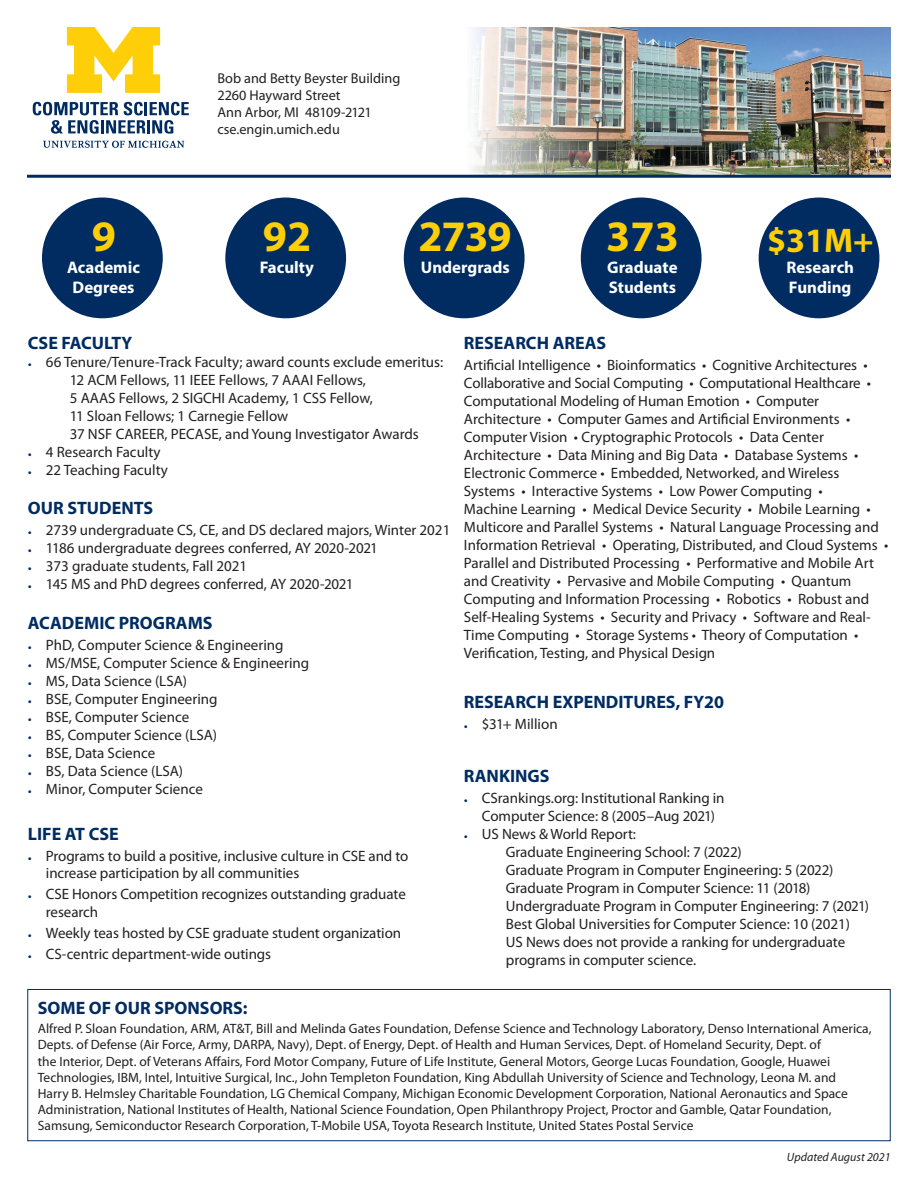
<style>
.page{position:relative;width:918px;height:1188px;background:#fff}
.page>*{position:absolute;margin:0;border:0;box-sizing:border-box;transform-origin:0 0}
.t1{font:700 43.65px "Myriad Pro";letter-spacing:-.015em;color:#fece08}
.t2{font:700 34.35px "Myriad Pro";color:#fece08}
.t3{font:700 18px "Myriad Pro";color:#002c62}
.t4{font:700 16.8px/20.2px "Myriad Pro";color:#fff}
.t5{font:15px/18px "Myriad Pro";letter-spacing:-.005em;color:#231f20}
.t6{font:14.25px/17.1px "Myriad Pro";color:#231f20}
.t7{font:13.5px/16.2px "Myriad Pro";color:#231f20}
.t8{font:italic 12px "Myriad Pro";color:#231f20}
.s1{font-family:"Minion Pro";font-size:10.5px;color:#002c62}
</style>
<div class="page">
<div style="left:27px;top:989px;width:864px;height:152px;border:1px solid #002c62"></div>
<img style="left:456px;top:27px;width:435px;height:148px">
<hr style="left:27px;top:175px;width:864px;height:3px;background:#002c62">
<svg style="left:67px;top:27px;width:93px;height:66px"></svg>
<svg style="left:43px;top:141px;width:141px;height:7px"></svg>
<svg style="left:33px;top:102px;width:156px;height:32px"></svg>
<div style="left:42px;top:198px;width:121px;height:120px;background:#002c62;border-radius:50%"></div>
<div style="left:225px;top:198px;width:121px;height:120px;background:#002c62;border-radius:50%"></div>
<div style="left:581px;top:198px;width:121px;height:120px;background:#002c62;border-radius:50%"></div>
<div style="left:759px;top:198px;width:120px;height:120px;background:#002c62;border-radius:50%"></div>
<div style="left:404px;top:198px;width:121px;height:120px;background:#002c62;border-radius:50%"></div>
<p class="t1" style="left:92px;top:208px;width:26px">9</p>
<p class="t4" style="left:67px;top:257px;width:74px;text-align:center">Academic<br>Degrees</p>
<p class="t6" style="left:217px;top:69px;width:184px">Bob and Betty Beyster Building<br>2260 Hayward Street<br>Ann Arbor, MI 48109-2121 cse.engin.umich.edu</p>
<p class="t1" style="left:263px;top:208px;width:50px">92</p>
<p class="t4" style="left:260px;top:257px;width:56px">Faculty</p>
<p class="t1" style="left:418px;top:208px;width:95px">2739</p>
<p class="t4" style="left:421px;top:257px;width:90px">Undergrads</p>
<p class="t1" style="left:606px;top:208px;width:74px">373</p>
<p class="t4" style="left:607px;top:257px;width:72px">Graduate<br>Students</p>
<p class="t2" style="left:767px;top:218px;width:108px">$31M+</p>
<p class="t4" style="left:786px;top:257px;width:69px">Research<br>Funding</p>
<p class="t3" style="left:28px;top:331px;width:106px">CSE FACULTY</p>
<p class="t5" style="left:28px;top:352px;width:417px"><span class="s1">•</span> 66 Tenure/Tenure-Track Faculty; award counts exclude emeritus:</p>
<p class="t5" style="left:70px;top:370px;width:305px">12 ACM Fellows, 11 IEEE Fellows, 7 AAAI Fellows,<br>5 AAAS Fellows, 2 SIGCHI Academy, 1 CSS Fellow,<br>11 Sloan Fellows; 1 Carnegie Fellow</p>
<p class="t5" style="left:70px;top:424px;width:350px">37 NSF CAREER, PECASE, and Young Investigator Awards</p>
<p class="t5" style="left:28px;top:442px;width:134px"><span class="s1">•</span> 4 Research Faculty</p>
<p class="t5" style="left:28px;top:460px;width:142px"><span class="s1">•</span> 22 Teaching Faculty</p>
<p class="t3" style="left:28px;top:496px;width:127px">OUR STUDENTS</p>
<p class="t5" style="left:28px;top:521px;width:424px"><span class="s1">•</span> 2739 undergraduate CS, CE, and DS declared majors, Winter 2021</p>
<p class="t5" style="left:28px;top:539px;width:352px"><span class="s1">•</span> 1186 undergraduate degrees conferred, AY 2020-2021</p>
<p class="t5" style="left:28px;top:557px;width:221px"><span class="s1">•</span> 373 graduate students, Fall 2021</p>
<p class="t5" style="left:28px;top:575px;width:327px"><span class="s1">•</span> 145 MS and PhD degrees conferred, AY 2020-2021</p>
<p class="t3" style="left:28px;top:611px;width:186px">ACADEMIC PROGRAMS</p>
<p class="t5" style="left:28px;top:636px;width:257px"><span class="s1">•</span> PhD, Computer Science &amp; Engineering</p>
<p class="t5" style="left:28px;top:654px;width:283px"><span class="s1">•</span> MS/MSE, Computer Science &amp; Engineering</p>
<p class="t5" style="left:28px;top:672px;width:161px"><span class="s1">•</span> MS, Data Science (LSA)</p>
<p class="t5" style="left:28px;top:690px;width:191px"><span class="s1">•</span> BSE, Computer Engineering</p>
<p class="t5" style="left:28px;top:708px;width:163px"><span class="s1">•</span> BSE, Computer Science</p>
<p class="t5" style="left:28px;top:726px;width:191px"><span class="s1">•</span> BS, Computer Science (LSA)</p>
<p class="t5" style="left:28px;top:744px;width:129px"><span class="s1">•</span> BSE, Data Science</p>
<p class="t5" style="left:28px;top:762px;width:157px"><span class="s1">•</span> BS, Data Science (LSA)</p>
<p class="t5" style="left:28px;top:780px;width:176px"><span class="s1">•</span> Minor, Computer Science</p>
<p class="t3" style="left:28px;top:822px;width:92px">LIFE AT CSE</p>
<p class="t5" style="left:28px;top:847px;width:382px"><span class="s1">•</span> Programs to build a positive, inclusive culture in CSE and to</p>
<p class="t5" style="left:46px;top:863px;width:255px">increase participation by all communities</p>
<p class="t5" style="left:28px;top:884px;width:379px"><span class="s1">•</span> CSE Honors Competition recognizes outstanding graduate</p>
<p class="t5" style="left:46px;top:902px;width:54px">research</p>
<p class="t5" style="left:28px;top:923px;width:375px"><span class="s1">•</span> Weekly teas hosted by CSE graduate student organization</p>
<p class="t5" style="left:28px;top:944px;width:245px"><span class="s1">•</span> CS-centric department-wide outings</p>
<p class="t3" style="left:464px;top:331px;width:144px">RESEARCH AREAS</p>
<p class="t5" style="left:464px;top:355px;width:426px">Artificial Intelligence • Bioinformatics • Cognitive Architectures • Collaborative and Social Computing • Computational Healthcare • Computational Modeling of Human Emotion • Computer Architecture • Computer Games and Artificial Environments • Computer Vision • Cryptographic Protocols • Data Center Architecture • Data Mining and Big Data • Database Systems • Electronic Commerce • Embedded, Networked, and Wireless Systems • Interactive Systems • Low Power Computing •<br>Machine Learning • Medical Device Security • Mobile Learning • Multicore and Parallel Systems • Natural Language Processing and Information Retrieval • Operating, Distributed, and Cloud Systems • Parallel and Distributed Processing • Performative and Mobile Art and Creativity • Pervasive and Mobile Computing • Quantum Computing and Information Processing • Robotics • Robust and Self-Healing Systems • Security and Privacy • Software and Real-Time Computing • Storage Systems • Theory of Computation • Verification, Testing, and Physical Design</p>
<p class="t3" style="left:464px;top:690px;width:262px">RESEARCH EXPENDITURES, FY20</p>
<p class="t5" style="left:464px;top:714px;width:95px"><span class="s1">•</span> $31+ Million</p>
<p class="t3" style="left:464px;top:764px;width:87px">RANKINGS</p>
<p class="t5" style="left:464px;top:789px;width:262px;text-align:center"><span class="s1">•</span> CSrankings.org: Institutional Ranking in<br>Computer Science: 8 (2005–Aug 2021)</p>
<p class="t5" style="left:464px;top:825px;width:174px"><span class="s1">•</span> US News &amp; World Report:</p>
<p class="t5" style="left:506px;top:843px;width:237px">Graduate Engineering School: 7 (2022)</p>
<p class="t5" style="left:506px;top:861px;width:329px">Graduate Program in Computer Engineering: 5 (2022)</p>
<p class="t5" style="left:506px;top:879px;width:306px">Graduate Program in Computer Science: 11 (2018)</p>
<p class="t5" style="left:506px;top:897px;width:365px">Undergraduate Program in Computer Engineering: 7 (2021)<br>Best Global Universities for Computer Science: 10 (2021)</p>
<p class="t5" style="left:506px;top:933px;width:341px">US News does not provide a ranking for undergraduate programs in computer science.</p>
<p class="t3" style="left:38px;top:996px;width:211px">SOME OF OUR SPONSORS:</p>
<p class="t7" style="left:38px;top:1020px;width:835px">Alfred P. Sloan Foundation, ARM, AT&amp;T, Bill and Melinda Gates Foundation, Defense Science and Technology Laboratory, Denso International America,</p>
<p class="t7" style="left:38px;top:1037px;width:812px">Depts. of Defense (Air Force, Army, DARPA, Navy), Dept. of Energy, Dept. of Health and Human Services, Dept. of Homeland Security, Dept. of<br>the Interior, Dept. of Veterans Affairs, Ford Motor Company, Future of Life Institute, General Motors, George Lucas Foundation, Google, Huawei Technologies, IBM, Intel, Intuitive Surgical, Inc., John Templeton Foundation, King Abdullah University of Science and Technology, Leona M. and Harry B. Helmsley Charitable Foundation, LG Chemical Company, Michigan Economic Development Corporation, National Aeronautics and Space Administration, National Institutes of Health, National Science Foundation, Open Philanthropy Project, Proctor and Gamble, Qatar Foundation,</p>
<p class="t7" style="left:38px;top:1118px;width:657px">Samsung, Semiconductor Research Corporation, T-Mobile USA, Toyota Research Institute, United States Postal Service</p>
<p class="t8" style="left:787px;top:1150px;width:105px">Updated August 2021</p>
</div>
